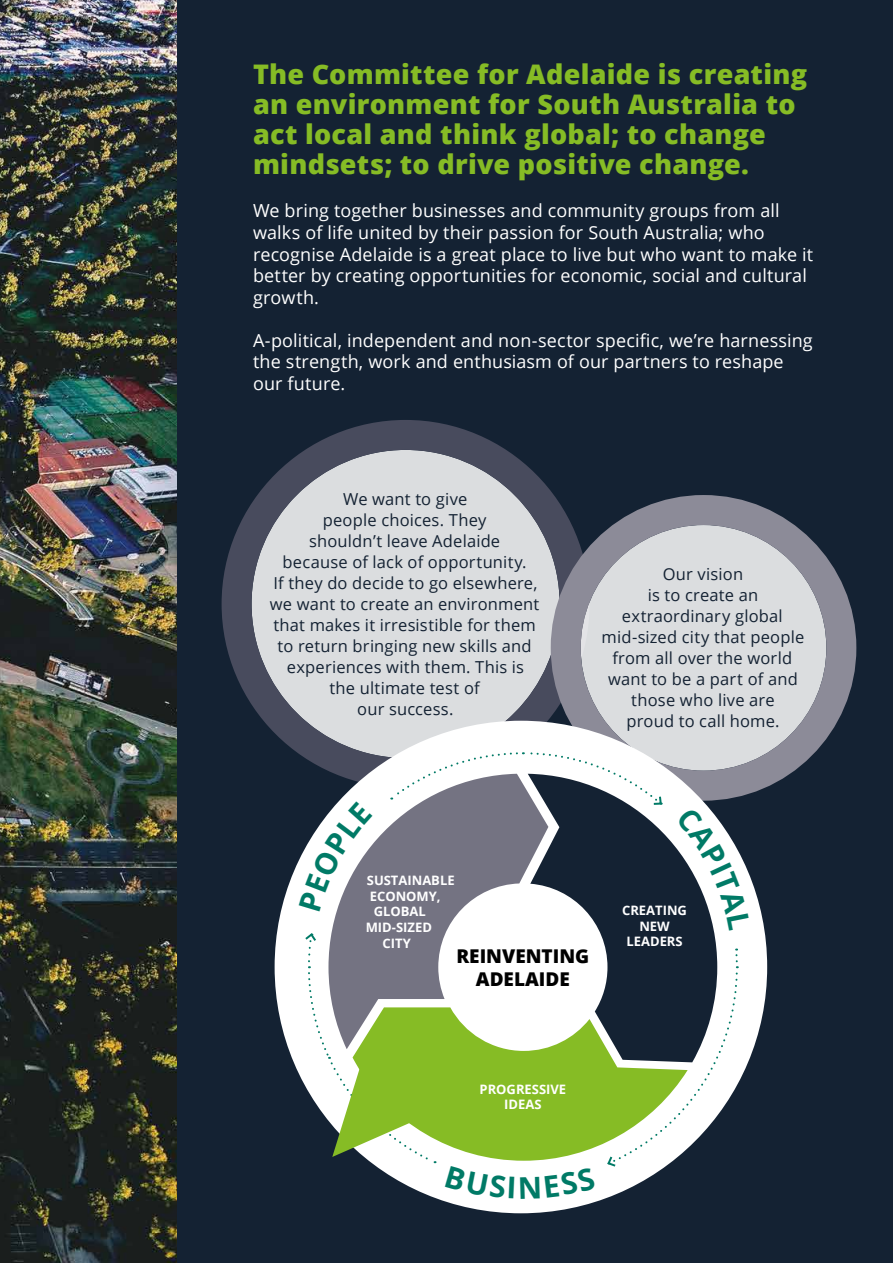
<style>
.page{position:relative;width:893px;height:1263px;background:#fff}
.page>*{position:absolute;margin:0;border:0;box-sizing:border-box;transform-origin:0 0}
.t1{font:800 27px/30px "Open Sans";letter-spacing:.01em;color:#86bc25}
.t2{font:800 19.05px/22.8px "Open Sans";color:#000;text-align:center}
.t3{font:18px/21.6px "Open Sans";letter-spacing:.005em;color:#fff}
.t4{font:16.5px/21px "Open Sans";letter-spacing:.01em;color:#142233;text-align:center}
.t5{font:700 13.05px/15.6px "Open Sans";color:#fff;text-align:center}
</style>
<div class="page">
<img style="left:0;top:0;width:178px;height:1263px">
<div style="left:178px;top:0;width:715px;height:1263px;background:#142233"></div>
<div style="left:252px;top:450px;width:308px;height:308px;background:#dbdddf;border-radius:50%"></div>
<div style="left:222px;top:420px;width:368px;height:368px;border:30px solid #484b5d;border-radius:50%"></div>
<div style="left:581px;top:525px;width:245px;height:246px;background:#dbdddf;border-radius:50%"></div>
<div style="left:551px;top:495px;width:305px;height:306px;border:30px solid #8c8b98;border-radius:50%"></div>
<div style="left:275px;top:721px;width:492px;height:492px;background:#fff;border-radius:50%"></div>
<svg style="left:436px;top:1049px;width:170px;height:112px;background:#8dc033"></svg>
<svg style="left:331px;top:774px;width:197px;height:275px;fill:#747382"></svg>
<svg style="left:528px;top:774px;width:189px;height:288px"></svg>
<svg style="left:303px;top:932px;width:133px;height:231px"></svg>
<svg style="left:391px;top:751px;width:272px;height:55px"></svg>
<svg style="left:606px;top:948px;width:133px;height:220px"></svg>
<svg style="left:299px;top:801px;width:74px;height:110px"></svg>
<svg style="left:676px;top:806px;width:74px;height:125px"></svg>
<h1 class="t1" style="left:253px;top:58px;width:556px">The Committee for Adelaide is creating an environment for South Australia to act local and think global; to change mindsets; to drive positive change.</h1>
<p class="t3" style="left:253px;top:200px;width:562px">We bring together businesses and community groups from all walks of life united by their passion for South Australia; who recognise Adelaide is a great place to live but who want to make it better by creating opportunities for economic, social and cultural growth.</p>
<p class="t3" style="left:253px;top:329px;width:561px">A-political, independent and non-sector specific, we’re harnessing the strength, work and enthusiasm of our partners to reshape our future.</p>
<p class="t4" style="left:270px;top:488px;width:271px">We want to give<br>people choices. They<br>shouldn’t leave Adelaide<br>because of lack of opportunity.<br>If they do decide to go elsewhere, we want to create an environment that makes it irresistible for them to return bringing new skills and experiences with them. This is<br>the ultimate test of<br>our success.</p>
<p class="t4" style="left:602px;top:563px;width:204px">Our vision<br>is to create an extraordinary global mid-sized city that people from all over the world want to be a part of and those who live are<br>proud to call home.</p>
<p class="t5" style="left:367px;top:872px;width:89px">SUSTAINABLE</p>
<p class="t5" style="left:370px;top:888px;width:72px">ECONOMY,</p>
<p class="t5" style="left:374px;top:903px;width:54px">GLOBAL</p>
<p class="t5" style="left:366px;top:919px;width:68px">MID-SIZED</p>
<p class="t5" style="left:383px;top:935px;width:30px">CITY</p>
<p class="t2" style="left:456px;top:944px;width:134px">REINVENTING<br>ADELAIDE</p>
<p class="t5" style="left:622px;top:902px;width:66px">CREATING<br>NEW<br>LEADERS</p>
<p class="t5" style="left:479px;top:1081px;width:88px">PROGRESSIVE<br>IDEAS</p>
</div>
